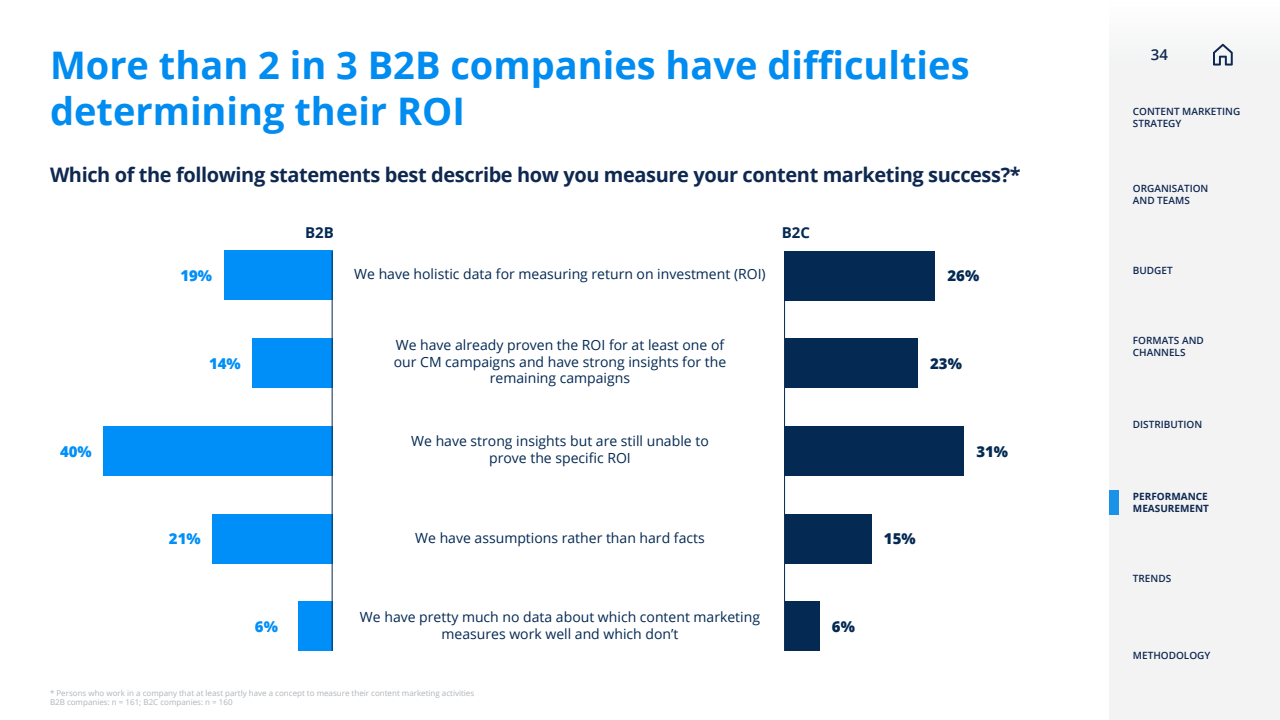
<style>
.page{position:relative;width:1280px;height:720px;background:#fff}
.page>*{position:absolute;margin:0;border:0;box-sizing:border-box;transform-origin:0 0}
.t1{font:700 38px/45.6px "Open Sans";color:#008cf0}
.t2{font:700 20px "Open Sans";letter-spacing:-.02em;color:#0f2850}
.t3{font:800 15px "Open Sans";color:#008ff8}
.t4{font:800 15px "Open Sans";color:#042953}
.t5{font:700 15px "Open Sans";color:#042953}
.t6{font:600 15px "Open Sans";color:#0f2850}
.t7{font:14px/16.8px "Open Sans";color:#042953;text-align:center}
.t8{font:600 10px/12px "Open Sans";color:#0f2850}
.t9{font:700 10px/12px "Open Sans";color:#0f2850}
.t10{font:8px/9.6px "Open Sans";color:#afb4b9}
</style>
<div class="page">
<div style="left:1109px;top:0;width:171px;height:720px;background:#f3f3f4"></div>
<svg style="left:1213px;top:44px;width:20px;height:22px"></svg>
<div style="left:224px;top:251px;width:108px;height:49px;background:#008ff8"></div>
<div style="left:252px;top:338px;width:80px;height:50px;background:#008ff8"></div>
<div style="left:103px;top:426px;width:229px;height:49px;background:#008ff8"></div>
<div style="left:212px;top:514px;width:120px;height:49px;background:#008ff8"></div>
<div style="left:298px;top:602px;width:34px;height:49px;background:#008ff8"></div>
<div style="left:785px;top:251px;width:150px;height:49px;background:#042953"></div>
<div style="left:785px;top:339px;width:133px;height:49px;background:#042953"></div>
<div style="left:785px;top:426px;width:179px;height:50px;background:#042953"></div>
<div style="left:785px;top:514px;width:86px;height:49px;background:#042953"></div>
<div style="left:785px;top:602px;width:34px;height:49px;background:#042953"></div>
<hr style="left:332px;top:251px;width:1px;height:400px;background:#042953">
<hr style="left:784px;top:251px;width:1px;height:400px;background:#042953">
<h1 class="t1" style="left:50px;top:42px;width:921px">More than 2 in 3 B2B companies have difficulties determining their ROI</h1>
<h2 class="t2" style="left:50px;top:160px;width:972px">Which of the following statements best describe how you measure your content marketing success?*</h2>
<p class="t3" style="left:60px;top:440px;width:33px">40%</p>
<p class="t3" style="left:180px;top:264px;width:33px">19%</p>
<p class="t3" style="left:209px;top:352px;width:33px">14%</p>
<p class="t3" style="left:169px;top:527px;width:33px">21%</p>
<p class="t5" style="left:305px;top:222px;width:30px">B2B</p>
<p class="t5" style="left:782px;top:222px;width:30px">B2C</p>
<p class="t7" style="left:354px;top:265px;width:413px">We have holistic data for measuring return on investment (ROI)</p>
<p class="t7" style="left:394px;top:336px;width:334px">We have already proven the ROI for at least one of our CM campaigns and have strong insights for the remaining campaigns</p>
<p class="t7" style="left:411px;top:432px;width:299px">We have strong insights but are still unable to prove the specific ROI</p>
<p class="t7" style="left:415px;top:529px;width:291px">We have assumptions rather than hard facts</p>
<p class="t3" style="left:255px;top:615px;width:25px">6%</p>
<p class="t7" style="left:360px;top:609px;width:402px">We have pretty much no data about which content marketing measures work well and which don’t</p>
<p class="t10" style="left:50px;top:688px;width:426px">* Persons who work in a company that at least partly have a concept to measure their content marketing activities<br>B2B companies: n = 161; B2C companies: n = 160</p>
<p class="t4" style="left:832px;top:615px;width:25px">6%</p>
<p class="t4" style="left:947px;top:265px;width:33px">26%</p>
<p class="t4" style="left:930px;top:352px;width:33px">23%</p>
<p class="t4" style="left:884px;top:528px;width:33px">15%</p>
<p class="t4" style="left:976px;top:440px;width:33px">31%</p>
<p class="t6" style="left:1151px;top:44px;width:19px">34</p>
<p class="t8" style="left:1133px;top:105px;width:109px">CONTENT MARKETING<br>STRATEGY</p>
<p class="t8" style="left:1133px;top:182px;width:77px">ORGANISATION<br>AND TEAMS</p>
<p class="t8" style="left:1133px;top:265px;width:41px">BUDGET</p>
<p class="t8" style="left:1133px;top:335px;width:72px">FORMATS AND<br>CHANNELS</p>
<p class="t8" style="left:1133px;top:418px;width:71px">DISTRIBUTION</p>
<p class="t9" style="left:1133px;top:491px;width:78px">PERFORMANCE<br>MEASUREMENT</p>
<p class="t8" style="left:1133px;top:572px;width:40px">TRENDS</p>
<p class="t8" style="left:1133px;top:649px;width:79px">METHODOLOGY</p>
</div>
